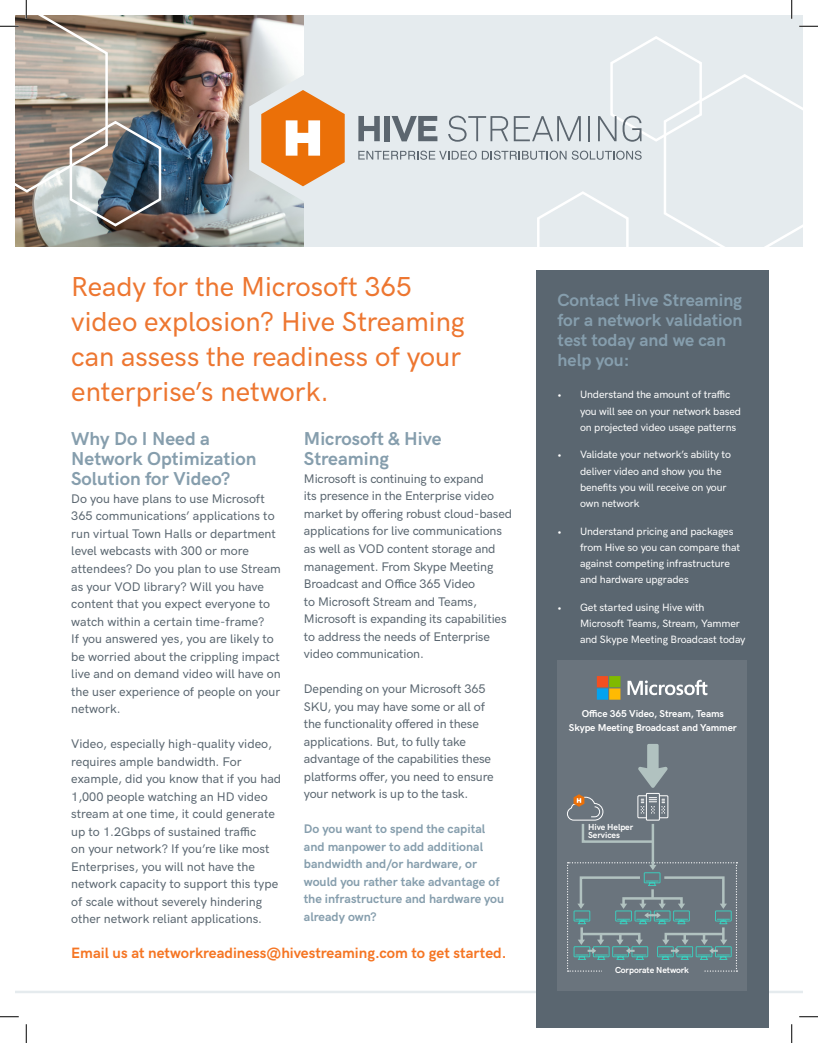
<style>
.page{position:relative;width:818px;height:1043px;background:#fff}
.page>*{position:absolute;margin:0;border:0;box-sizing:border-box;transform-origin:0 0}
.t1{font:500 27.5px/35px "HK Grotesk";color:#ed7630}
.t2{font:700 18.75px/20px "HK Grotesk";color:#869ead}
.t3{font:700 17.5px/20px "HK Grotesk";color:#869ead}
.t4{font:700 15px "HK Grotesk";color:#f57523}
.t5{font:500 12.5px/17.5px "HK Grotesk";letter-spacing:-.005em;color:#5a6670}
.t6{font:700 12.5px/17.5px "HK Grotesk";color:#869ead}
.t7{font:500 10.62px/16.2px "HK Grotesk";letter-spacing:-.01em;color:#fff}
.t8{font:700 10px "HK Grotesk";letter-spacing:-.01em;color:#fff}
.t9{font:700 8.75px "HK Grotesk";letter-spacing:-.01em;color:#fff}
</style>
<div class="page">
<hr style="left:15px;top:990px;width:787px;height:3px;background:#e5ebee">
<div style="left:15px;top:15px;width:787px;height:232px;background:#e5ebee"></div>
<img style="left:15px;top:15px;width:289px;height:232px">
<svg style="left:249px;top:34px;width:553px;height:213px"></svg>
<div style="left:536px;top:270px;width:233px;height:758px;background:#5a6670"></div>
<div style="left:557px;top:660px;width:189px;height:330px;background:#6a747d"></div>
<svg style="left:638px;top:744px;width:30px;height:44px"></svg>
<div style="left:646px;top:793px;width:13px;height:27px;border:1px solid #fff"></div>
<svg style="left:567px;top:794px;width:170px;height:177px"></svg>
<svg style="left:627px;top:679px;width:80px;height:16px"></svg>
<svg style="left:596px;top:676px;width:24px;height:23px"></svg>
<svg style="left:799px;top:25px;width:19px;height:2px"></svg>
<svg style="left:0;top:1016px;width:19px;height:1px"></svg>
<svg style="left:799px;top:1016px;width:19px;height:1px"></svg>
<img style="left:0;top:0;width:162px;height:228px">
<svg style="left:25px;top:1024px;width:2px;height:18px"></svg>
<svg style="left:791px;top:0;width:1px;height:19px"></svg>
<svg style="left:791px;top:1024px;width:1px;height:18px"></svg>
<p class="t1" style="left:71px;top:267px;width:395px">Ready for the Microsoft 365 video explosion? Hive Streaming can assess the readiness of your enterprise’s network.</p>
<p class="t2" style="left:71px;top:427px;width:187px">Why Do I Need a<br>Network Optimization<br>Solution for Video?</p>
<p class="t5" style="left:71px;top:489px;width:211px">Do you have plans to use Microsoft 365 communications’ applications to run virtual Town Halls or department level webcasts with 300 or more attendees? Do you plan to use Stream as your VOD library? Will you have content that you expect everyone to watch within a certain time-frame?<br>If you answered yes, you are likely to be worried about the crippling impact live and on demand video will have on the user experience of people on your network.</p>
<p class="t5" style="left:71px;top:734px;width:211px">Video, especially high-quality video, requires ample bandwidth. For example, did you know that if you had 1,000 people watching an HD video stream at one time, it could generate up to 1.2Gbps of sustained traffic<br>on your network? If you’re like most Enterprises, you will not have the network capacity to support this type of scale without severely hindering other network reliant applications.</p>
<p class="t2" style="left:304px;top:427px;width:139px">Microsoft &amp; Hive<br>Streaming</p>
<p class="t5" style="left:304px;top:469px;width:210px">Microsoft is continuing to expand<br>its presence in the Enterprise video market by offering robust cloud-based applications for live communications as well as VOD content storage and management. From Skype Meeting</p>
<p class="t5" style="left:304px;top:574px;width:204px">Broadcast and Office 365 Video<br>to Microsoft Stream and Teams,<br>Microsoft is expanding its capabilities to address the needs of Enterprise video communication.</p>
<p class="t5" style="left:304px;top:679px;width:189px">Depending on your Microsoft 365<br>SKU, you may have some or all of the functionality offered in these applications. But, to fully take advantage of the capabilities these</p>
<p class="t5" style="left:304px;top:766px;width:191px">platforms offer, you need to ensure your network is up to the task.</p>
<p class="t6" style="left:304px;top:819px;width:202px">Do you want to spend the capital and manpower to add additional bandwidth and/or hardware, or would you rather take advantage of the infrastructure and hardware you already own?</p>
<p class="t4" style="left:71px;top:942px;width:436px">Email us at networkreadiness@hivestreaming.com to get started.</p>
<p class="t3" style="left:557px;top:288px;width:186px">Contact Hive Streaming for a network validation test today and we can help you:</p>
<p class="t7" style="left:580px;top:386px;width:162px;text-indent:-22px">• Understand the amount of traffic you will see on your network based on projected video usage patterns</p>
<p class="t7" style="left:580px;top:446px;width:152px;text-indent:-22px">• Validate your network’s ability to deliver video and show you the benefits you will receive on your own network</p>
<p class="t7" style="left:580px;top:522px;width:162px;text-indent:-22px">• Understand pricing and packages from Hive so you can compare that against competing infrastructure and hardware upgrades</p>
<p class="t7" style="left:580px;top:598px;width:167px;text-indent:-22px">• Get started using Hive with<br>Microsoft Teams, Stream, Yammer and Skype Meeting Broadcast today</p>
<p class="t8" style="left:581px;top:706px;width:144px">Office 365 Video, Stream, Teams</p>
<p class="t8" style="left:569px;top:720px;width:169px">Skype Meeting Broadcast and Yammer</p>
<p class="t9" style="left:588px;top:820px;width:47px">Hive Helper</p>
<p class="t9" style="left:588px;top:828px;width:33px">Services</p>
<p class="t9" style="left:615px;top:963px;width:75px">Corporate Network</p>
</div>
